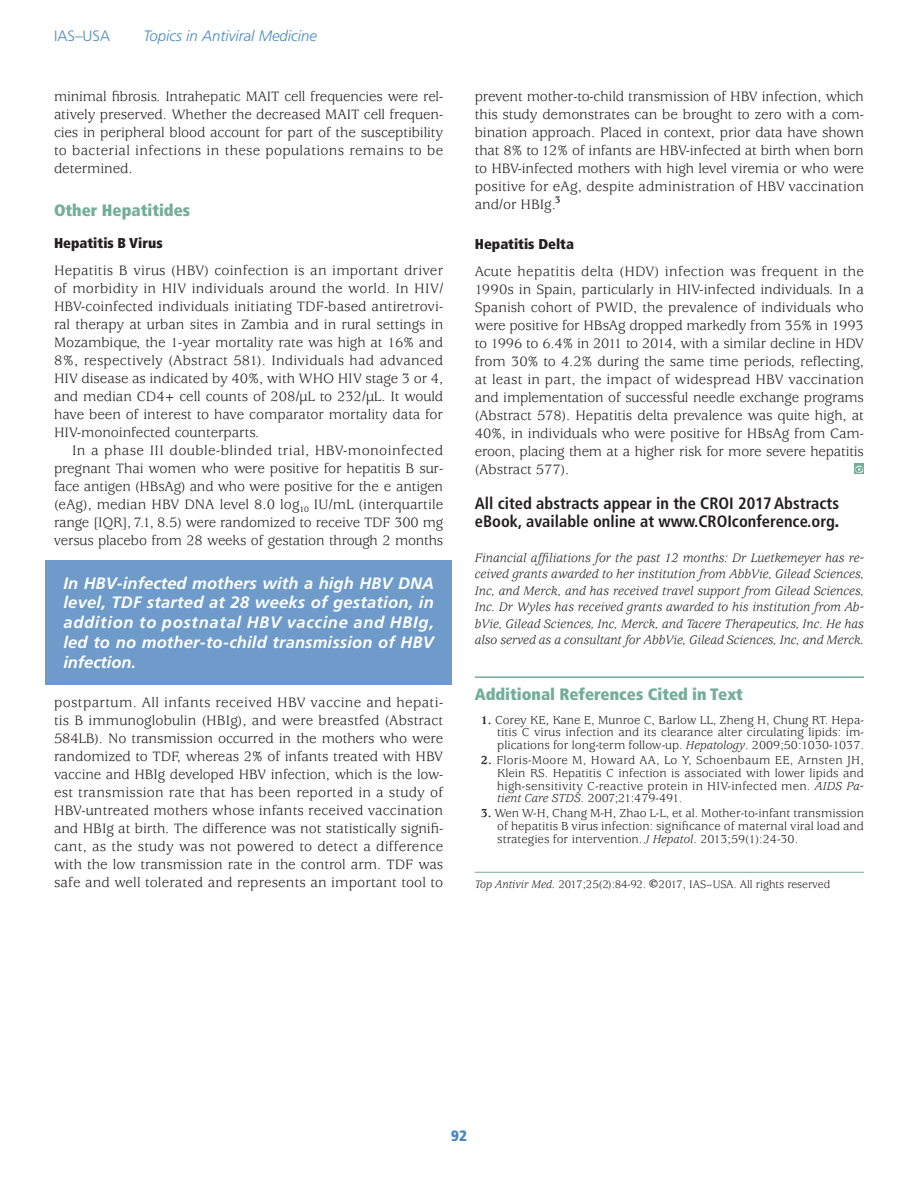
<style>
.page{position:relative;width:918px;height:1188px;background:#fff}
.page>*{position:absolute;margin:0;border:0;box-sizing:border-box;transform-origin:0 0}
.Pull_Quote{font:italic 700 16.5px/19.8px "Frutiger";letter-spacing:.01em;color:#fff;text-align:justify}
.Section_Head{font:700 condensed 16.5px/18px "Frutiger";color:#231f20}
.References_Head{font:900 condensed 16.5px "Frutiger";color:#74ad99}
.Section_Head-2{font:900 condensed 16.5px "Frutiger";color:#74ad99}
.Text_indent{font:15px/18px "Usherwood";letter-spacing:.01em;color:#231f20;text-align:justify}
.Text_non-indent{font:15px/18px "Usherwood";letter-spacing:-.005em;color:#231f20;text-align:justify}
.t1{font:italic 300 15px "Frutiger";color:#4a89be}
.t2{font:300 15px "Frutiger";color:#4a89be}
.t3{font:900 condensed 15px "Frutiger";color:#4a89be}
.Section_Subhead{font:900 condensed 14.25px "Frutiger";color:#231f20}
.Financials___Present{font:italic 13.5px/16.5px "Usherwood";letter-spacing:-.005em;color:#231f20;text-align:justify}
.Reference_text_1_pla{font:12.75px/12.8px "Usherwood";color:#231f20;text-align:justify}
.Copyright{font:12px "Usherwood";letter-spacing:-.005em;color:#231f20}
.s1{font-weight:900}
.s2{font-weight:700}
.s3{font-style:italic}
.s4{font-size:18px}
</style>
<div class="page">
<hr style="left:475px;top:676px;width:389px;height:2px;background:#74ad99">
<hr style="left:475px;top:872px;width:389px;height:1px;background:#74ad99">
<svg style="left:854px;top:464px;width:10px;height:10px"></svg>
<svg style="left:855px;top:466px;width:8px;height:7px"></svg>
<div style="left:46px;top:560px;width:406px;height:125px;background:#6e9bc9"></div>
<p class="t2" style="left:54px;top:27px;width:57px">IAS–USA</p>
<p class="t1" style="left:143px;top:27px;width:175px">Topics in Antiviral Medicine</p>
<p class="Text_indent" style="left:54px;top:88px;width:391px">minimal fibrosis. Intrahepatic MAIT cell frequencies were rel&shy;atively preserved. Whether the decreased MAIT cell frequen&shy;cies in peripheral blood account for part of the susceptibility to bacterial infections in these populations remains to be determined.</p>
<p class="Section_Head-2" style="left:54px;top:200px;width:138px">Other Hepatitides</p>
<p class="Section_Subhead" style="left:54px;top:235px;width:110px">Hepatitis B Virus</p>
<p class="Text_non-indent" style="left:54px;top:262px;width:391px">Hepatitis B virus (HBV) coinfection is an important driver of morbidity in HIV individuals around the world. In HIV/ HBV-coinfected individuals initiating TDF-based antiretrovi&shy;ral therapy at urban sites in Zambia and in rural settings in Mozambique, the 1-year mortality rate was high at 16% and 8%, respectively (Abstract 581). Individuals had advanced HIV disease as indicated by 40%, with WHO HIV stage 3 or 4, and median CD4+ cell counts of 208/µL to 232/µL. It would have been of interest to have comparator mortality data for HIV-monoinfected counterparts.</p>
<p class="Text_indent" style="left:54px;top:442px;width:391px;text-indent:18px">In a phase III double-blinded trial, HBV-monoinfected pregnant Thai women who were positive for hepatitis B sur&shy;face antigen (HBsAg) and who were positive for the e antigen (eAg), median HBV DNA level 8.0 log<sub>10</sub> IU/mL (interquartile range [IQR], 7.1, 8.5) were randomized to receive TDF 300 mg versus placebo from 28 weeks of gestation through 2 months</p>
<p class="Pull_Quote" style="left:63px;top:573px;width:372px">In HBV-infected mothers with a high HBV DNA level, TDF started at 28 weeks of gestation, in addition to postnatal HBV vaccine and HBIg, led to no mother-to-child transmission of HBV infection.</p>
<p class="Text_indent" style="left:54px;top:694px;width:391px">postpartum. All infants received HBV vaccine and hepati&shy;tis B immunoglobulin (HBIg), and were breastfed (Abstract 584LB). No transmission occurred in the mothers who were randomized to TDF, whereas 2% of infants treated with HBV vaccine and HBIg developed HBV infection, which is the low&shy;est transmission rate that has been reported in a study of HBV-untreated mothers whose infants received vaccination and HBIg at birth. The difference was not statistically signifi&shy;cant, as the study was not powered to detect a difference with the low transmission rate in the control arm. TDF was safe and well tolerated and represents an important tool to</p>
<p class="Text_indent" style="left:475px;top:87px;width:391px">prevent mother-to-child transmission of HBV infection, which this study demonstrates can be brought to zero with a com&shy;bination approach. Placed in context, prior data have shown that 8% to 12% of infants are HBV-infected at birth when born to HBV-infected mothers with high level viremia or who were positive for eAg, despite administration of HBV vaccination and/or HBIg.<sup>3</sup></p>
<p class="Section_Subhead" style="left:475px;top:235px;width:101px">Hepatitis Delta</p>
<p class="Text_non-indent" style="left:475px;top:263px;width:391px">Acute hepatitis delta (HDV) infection was frequent in the 1990s in Spain, particularly in HIV-infected individuals. In a Spanish cohort of PWID, the prevalence of individuals who were positive for HBsAg dropped markedly from 35% in 1993 to 1996 to 6.4% in 2011 to 2014, with a similar decline in HDV from 30% to 4.2% during the same time periods, reflecting, at least in part, the impact of widespread HBV vaccination and implementation of successful needle exchange programs (Abstract 578). Hepatitis delta prevalence was quite high, at 40%, in individuals who were positive for HBsAg from Cam&shy;eroon, placing them at a higher risk for more severe hepatitis (Abstract 577).</p>
<p class="Section_Head" style="left:475px;top:494px;width:366px">All cited abstracts appear in the CROI 2017 Abstracts eBook, available online at www.CROIconference.org<span class="s1">.</span></p>
<p class="Financials___Present" style="left:475px;top:550px;width:391px">Financial affiliations for the past 12 months: Dr Luetkemeyer has re&shy;ceived grants awarded to her institution from AbbVie, Gilead Sciences, Inc, and Merck, and has received travel support from Gilead Sciences, Inc. Dr Wyles has received grants awarded to his institution from Ab&shy;bVie, Gilead Sciences, Inc, Merck, and Tacere Therapeutics, Inc. He has also served as a consultant for AbbVie, Gilead Sciences, Inc, and Merck.</p>
<p class="References_Head" style="left:475px;top:684px;width:270px">Additional References Cited in Text</p>
<p class="Reference_text_1_pla" style="left:497px;top:714px;width:368px;text-indent:-16px"><span class="s2">1.</span> Corey KE, Kane E, Munroe C, Barlow LL, Zheng H, Chung RT. Hepa&shy;titis C virus infection and its clearance alter circulating lipids: im&shy;plications for long-term follow-up. <span class="s3">Hepatology</span>. 2009;50:1030-1037.</p>
<p class="Reference_text_1_pla" style="left:497px;top:754px;width:368px;text-indent:-16px"><span class="s2">2.</span> Floris-Moore M, Howard AA, Lo Y, Schoenbaum EE, Arnsten JH, Klein RS. Hepatitis C infection is associated with lower lipids and high-sensitivity C-reactive protein in HIV-infected men. <span class="s3">AIDS Pa&shy;tient Care STDS</span>. 2007;21:479-491.</p>
<p class="Reference_text_1_pla" style="left:497px;top:807px;width:368px;text-indent:-16px"><span class="s2">3.</span> Wen W-H, Chang M-H, Zhao L-L, et al. Mother-to-infant transmission of hepatitis B virus infection: significance of maternal viral load and strategies for intervention. <sup>J</sup> <span class="s3">Hepatol</span>. 2013;59(1):24-30.</p>
<p class="Copyright" style="left:475px;top:877px;width:357px"><span class="s3">Top Antivir Med.</span> 2017;25(2):84-92. <span class="s4">©</span>2017, IAS–USA. All rights reserved</p>
<p class="t3" style="left:451px;top:1127px;width:17px">92</p>
</div>
